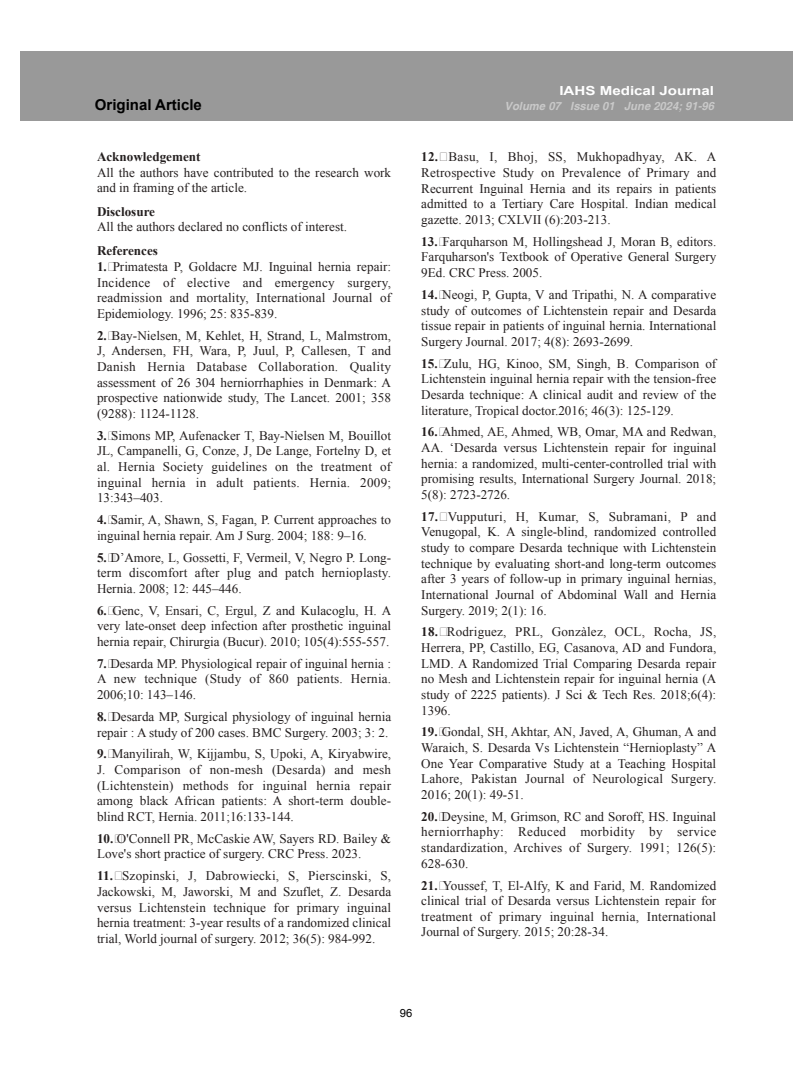
<style>
.page{position:relative;width:810px;height:1080px;background:#fff}
.page>*{position:absolute;margin:0;border:0;box-sizing:border-box;transform-origin:0 0}
.t1{font:700 15px "Arial";color:#000}
.t2{font:13.12px/15.6px "Times New Roman";color:#241f1f;text-align:justify}
.t3{font:700 13.12px "Times New Roman";color:#241f1f}
.t4{font:700 12.5px "Arial";color:#fff;scale:1.21 1}
.t5{font:italic 700 11.25px "Arial";color:#c9c9c9}
.t6{font:11.25px "Arial";color:#000}
.s1{font-weight:700}
</style>
<div class="page">
<div style="left:20px;top:52px;width:772px;height:69px;background:#999"></div>
<p class="t4" style="left:559px;top:82px;width:129px">IAHS Medical Journal</p>
<p class="t1" style="left:95px;top:95px;width:108px">Original Article</p>
<p class="t5" style="left:505px;top:99px;width:211px">Volume 07 Issue 01 June 2024; 91-96</p>
<p class="t3" style="left:97px;top:147px;width:105px">Acknowledgement</p>
<p class="t2" style="left:97px;top:164px;width:296px">All the authors have contributed to the research work and in framing of the article.</p>
<p class="t3" style="left:97px;top:202px;width:60px">Disclosure</p>
<p class="t2" style="left:97px;top:219px;width:252px">All the authors declared no conflicts of interest.</p>
<p class="t3" style="left:97px;top:242px;width:62px">References</p>
<p class="t2" style="left:97px;top:259px;width:296px"><span class="s1">1.</span> Primatesta P, Goldacre MJ. Inguinal hernia repair:<br>Incidence of elective and emergency surgery, readmission and mortality, International Journal of Epidemiology. 1996; 25: 835-839.</p>
<p class="t2" style="left:97px;top:327px;width:296px"><span class="s1">2.</span> Bay-Nielsen, M, Kehlet, H, Strand, L, Malmstrom, J, Andersen, FH, Wara, P, Juul, P, Callesen, T and Danish Hernia Database Collaboration. Quality assessment of 26 304 herniorrhaphies in Denmark: A prospective nationwide study, The Lancet. 2001; 358 (9288): 1124-1128.</p>
<p class="t2" style="left:97px;top:427px;width:296px"><span class="s1">3.</span> Simons MP, Aufenacker T, Bay-Nielsen M, Bouillot JL, Campanelli, G, Conze, J, De Lange, Fortelny D, et al. Hernia Society guidelines on the treatment of inguinal hernia in adult patients. Hernia. 2009; 13:343–403.</p>
<p class="t2" style="left:97px;top:512px;width:296px"><span class="s1">4.</span> Samir, A, Shawn, S, Fagan, P. Current approaches to inguinal hernia repair. Am J Surg. 2004; 188: 9–16.</p>
<p class="t2" style="left:97px;top:549px;width:296px"><span class="s1">5.</span> D’Amore, L, Gossetti, F, Vermeil, V, Negro P. Long&shy;term discomfort after plug and patch hernioplasty.<br>Hernia. 2008; 12: 445–446.</p>
<p class="t2" style="left:97px;top:602px;width:296px"><span class="s1">6.</span> Genc, V, Ensari, C, Ergul, Z and Kulacoglu, H. A very late-onset deep infection after prosthetic inguinal hernia repair, Chirurgia (Bucur). 2010; 105(4):555-557.</p>
<p class="t2" style="left:97px;top:655px;width:296px"><span class="s1">7.</span> Desarda MP. Physiological repair of inguinal hernia :<br>A new technique (Study of 860 patients. Hernia.<br>2006;10: 143–146.</p>
<p class="t2" style="left:97px;top:709px;width:296px"><span class="s1">8.</span> Desarda MP, Surgical physiology of inguinal hernia repair : A study of 200 cases. BMC Surgery. 2003; 3: 2.</p>
<p class="t2" style="left:97px;top:746px;width:296px"><span class="s1">9.</span> Manyilirah, W, Kijjambu, S, Upoki, A, Kiryabwire, J. Comparison of non-mesh (Desarda) and mesh (Lichtenstein) methods for inguinal hernia repair among black African patients: A short-term double&shy;blind RCT, Hernia. 2011;16:133-144.</p>
<p class="t2" style="left:97px;top:830px;width:296px"><span class="s1">10.</span> O'Connell PR, McCaskie AW, Sayers RD. Bailey &amp;<br>Love's short practice of surgery. CRC Press. 2023.</p>
<p class="t2" style="left:97px;top:868px;width:296px"><span class="s1">11.</span> Szopinski, J, Dabrowiecki, S, Pierscinski, S, Jackowski, M, Jaworski, M and Szuflet, Z. Desarda versus Lichtenstein technique for primary inguinal hernia treatment: 3-year results of a randomized clinical trial, World journal of surgery. 2012; 36(5): 984-992.</p>
<p class="t2" style="left:421px;top:149px;width:297px"><span class="s1">12.</span> Basu, I, Bhoj, SS, Mukhopadhyay, AK. A Retrospective Study on Prevalence of Primary and Recurrent Inguinal Hernia and its repairs in patients admitted to a Tertiary Care Hospital. Indian medical gazette. 2013; CXLVII (6):203-213.</p>
<p class="t2" style="left:421px;top:233px;width:297px"><span class="s1">13.</span> Farquharson M, Hollingshead J, Moran B, editors.<br>Farquharson's Textbook of Operative General Surgery 9Ed. CRC Press. 2005.</p>
<p class="t2" style="left:421px;top:287px;width:297px"><span class="s1">14.</span> Neogi, P, Gupta, V and Tripathi, N. A comparative study of outcomes of Lichtenstein repair and Desarda tissue repair in patients of inguinal hernia. International Surgery Journal. 2017; 4(8): 2693-2699.</p>
<p class="t2" style="left:421px;top:355px;width:297px"><span class="s1">15.</span> Zulu, HG, Kinoo, SM, Singh, B. Comparison of Lichtenstein inguinal hernia repair with the tension-free Desarda technique: A clinical audit and review of the literature, Tropical doctor.2016; 46(3): 125-129.</p>
<p class="t2" style="left:421px;top:424px;width:297px"><span class="s1">16.</span> Ahmed, AE, Ahmed, WB, Omar, MA and Redwan, AA. ‘Desarda versus Lichtenstein repair for inguinal hernia: a randomized, multi-center-controlled trial with promising results, International Surgery Journal. 2018; 5(8): 2723-2726.</p>
<p class="t2" style="left:421px;top:508px;width:297px"><span class="s1">17.</span> Vupputuri, H, Kumar, S, Subramani, P and Venugopal, K. A single-blind, randomized controlled study to compare Desarda technique with Lichtenstein technique by evaluating short-and long-term outcomes after 3 years of follow-up in primary inguinal hernias, International Journal of Abdominal Wall and Hernia Surgery. 2019; 2(1): 16.</p>
<p class="t2" style="left:421px;top:624px;width:297px"><span class="s1">18.</span> Rodriguez, PRL, Gonzàlez, OCL, Rocha, JS, Herrera, PP, Castillo, EG, Casanova, AD and Fundora, LMD. A Randomized Trial Comparing Desarda repair no Mesh and Lichtenstein repair for inguinal hernia (A study of 2225 patients). J Sci &amp; Tech Res. 2018;6(4):<br>1396.</p>
<p class="t2" style="left:421px;top:724px;width:297px"><span class="s1">19.</span> Gondal, SH, Akhtar, AN, Javed, A, Ghuman, A and Waraich, S. Desarda Vs Lichtenstein “Hernioplasty” A One Year Comparative Study at a Teaching Hospital Lahore, Pakistan Journal of Neurological Surgery.<br>2016; 20(1): 49-51.</p>
<p class="t2" style="left:421px;top:808px;width:297px"><span class="s1">20.</span> Deysine, M, Grimson, RC and Soroff, HS. Inguinal herniorrhaphy: Reduced morbidity by service standardization, Archives of Surgery. 1991; 126(5):<br>628-630.</p>
<p class="t2" style="left:421px;top:877px;width:297px"><span class="s1">21.</span> Youssef, T, El-Alfy, K and Farid, M. Randomized clinical trial of Desarda versus Lichtenstein repair for treatment of primary inguinal hernia, International Journal of Surgery. 2015; 20:28-34.</p>
<p class="t6" style="left:400px;top:1005px;width:14px">96</p>
</div>
